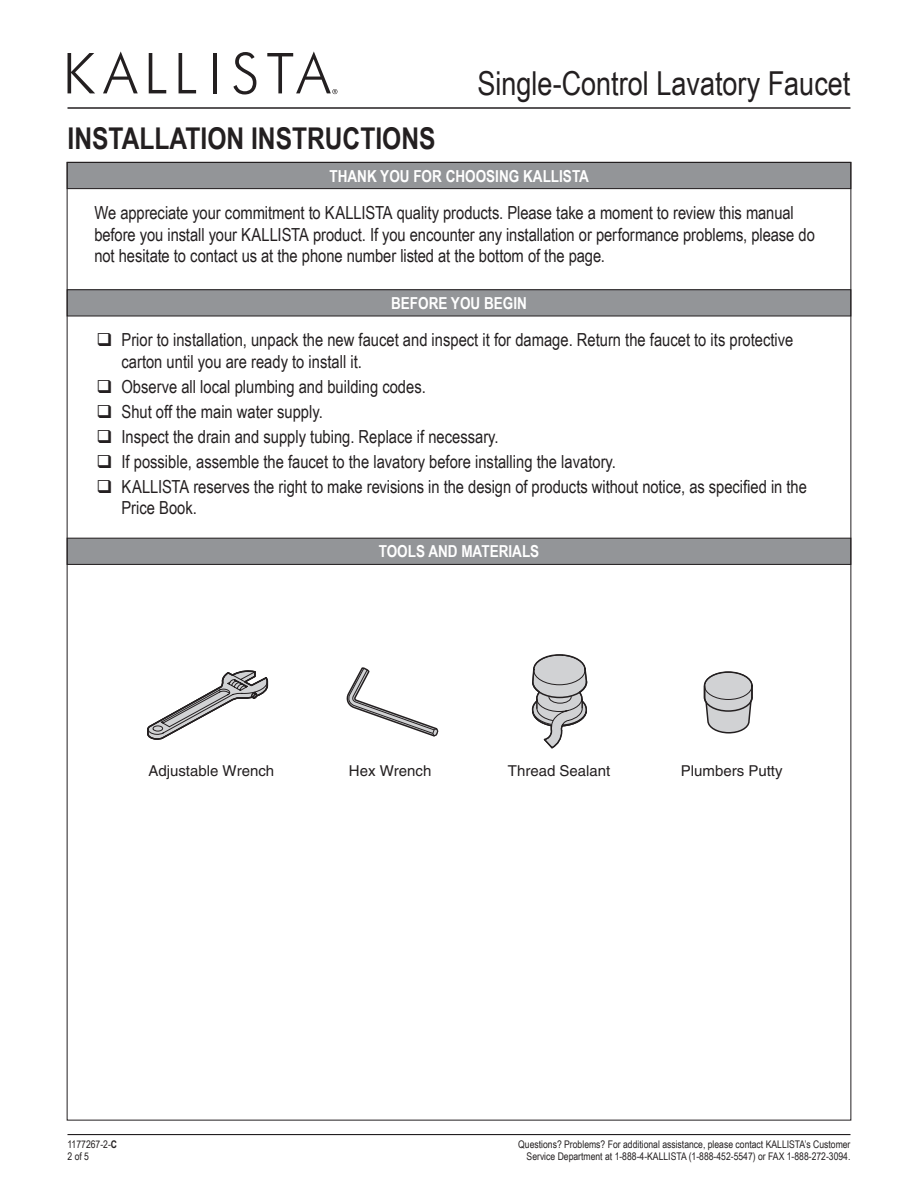
<style>
.page{position:relative;width:918px;height:1188px;background:#fff}
.page>*{position:absolute;margin:0;border:0;box-sizing:border-box;transform-origin:0 0}
.t1{font:33px "Arial Narrow";color:#231f20}
.t2{font:700 30px "Arial Narrow";color:#231f20}
.t3{font:18px/24.9px "Arial Narrow";color:#231f20}
.t4{font:700 16.5px "Arial Narrow";color:#fff}
.t5{font:15px "Helvetica";color:#231f20}
.t6{font:10.5px/12.6px "Arial Narrow";color:#231f20}
.s1{font-weight:700}
</style>
<div class="page">
<svg style="left:68px;top:53px;width:27px;height:40px"></svg>
<svg style="left:103px;top:51px;width:35px;height:42px"></svg>
<svg style="left:149px;top:53px;width:17px;height:40px"></svg>
<svg style="left:179px;top:53px;width:17px;height:40px"></svg>
<hr style="left:213px;top:53px;width:4px;height:40px;background:#231f20">
<svg style="left:233px;top:52px;width:23px;height:42px"></svg>
<svg style="left:267px;top:51px;width:70px;height:43px"></svg>
<hr style="left:68px;top:107px;width:782px;height:2px;background:#231f20">
<hr style="left:68px;top:1134px;width:782px;height:1px;background:#231f20">
<div style="left:67px;top:162px;width:784px;height:27px;background:#939598"></div>
<div style="left:67px;top:162px;width:784px;height:27px;border:1px solid #231f20"></div>
<div style="left:67px;top:290px;width:784px;height:26px;background:#939598"></div>
<div style="left:67px;top:289px;width:784px;height:27px;border:1px solid #231f20"></div>
<div style="left:67px;top:538px;width:784px;height:26px;background:#939598"></div>
<div style="left:67px;top:538px;width:784px;height:27px;border:1px solid #231f20"></div>
<svg style="left:147px;top:670px;width:122px;height:70px"></svg>
<svg style="left:531px;top:654px;width:57px;height:95px"></svg>
<svg style="left:703px;top:671px;width:50px;height:63px;background:#c1c1c3"></svg>
<svg style="left:346px;top:667px;width:93px;height:70px"></svg>
<h2 class="t2" style="left:68px;top:115px;width:370px">INSTALLATION INSTRUCTIONS</h2>
<h1 class="t1" style="left:477px;top:59px;width:369px">Single-Control Lavatory Faucet</h1>
<p class="t4" style="left:329px;top:164px;width:146px">THAN K YOU FOR CHOOSIN</p>
<p class="t4" style="left:509px;top:164px;width:82px">G KALLISTA</p>
<p class="t3" style="left:94px;top:201px;width:722px;line-height:21.6px">We appreciate your commitment to KALLISTA quality products. Please take a moment to review this manual before you install your KALLISTA product. If you encounter any installation or performance problems, please do not hesitate to contact us at the phone number listed at the bottom of the page.</p>
<p class="t4" style="left:391px;top:290px;width:130px">BEFORE YOU BEGIN</p>
<p class="t3" style="left:122px;top:328px;width:673px;line-height:21.6px">Prior to installation, unpack the new faucet and inspect it for damage. Return the faucet to its protective carton until you are ready to install it.</p>
<p class="t3" style="left:122px;top:373px;width:687px">Observe all local plumbing and building codes.<br>Shut off the main water supply.<br>Inspect the drain and supply tubing. Replace if necessary.<br>If possible, assemble the faucet to the lavatory before installing the lavatory.<br>KALLISTA reserves the right to make revisions in the design of products without notice, as specified in the</p>
<p class="t3" style="left:122px;top:495px;width:77px">Price Book.</p>
<p class="t4" style="left:379px;top:539px;width:19px">TOOLS</p>
<p class="t4" style="left:428px;top:539px;width:80px">AN D MATERIALS</p>
<p class="t5" style="left:148px;top:762px;width:127px">Adjustable Wrench</p>
<p class="t5" style="left:349px;top:762px;width:84px">Hex Wrench</p>
<p class="t5" style="left:508px;top:762px;width:104px">Thread Sealant</p>
<p class="t5" style="left:681px;top:762px;width:103px">Plumbers Putty</p>
<p class="t6" style="left:68px;top:1137px;width:51px">1177267-2-<span class="s1">C<br></span>2 of 5</p>
<p class="t6" style="left:518px;top:1137px;width:334px;text-align:right">Questions? Problems? For additional assistance, please contact KALLISTA’s Customer<br>Service Department at 1-888-4-KALLISTA (1-888-452-5547) or FAX 1-888-272-3094.</p>
</div>
